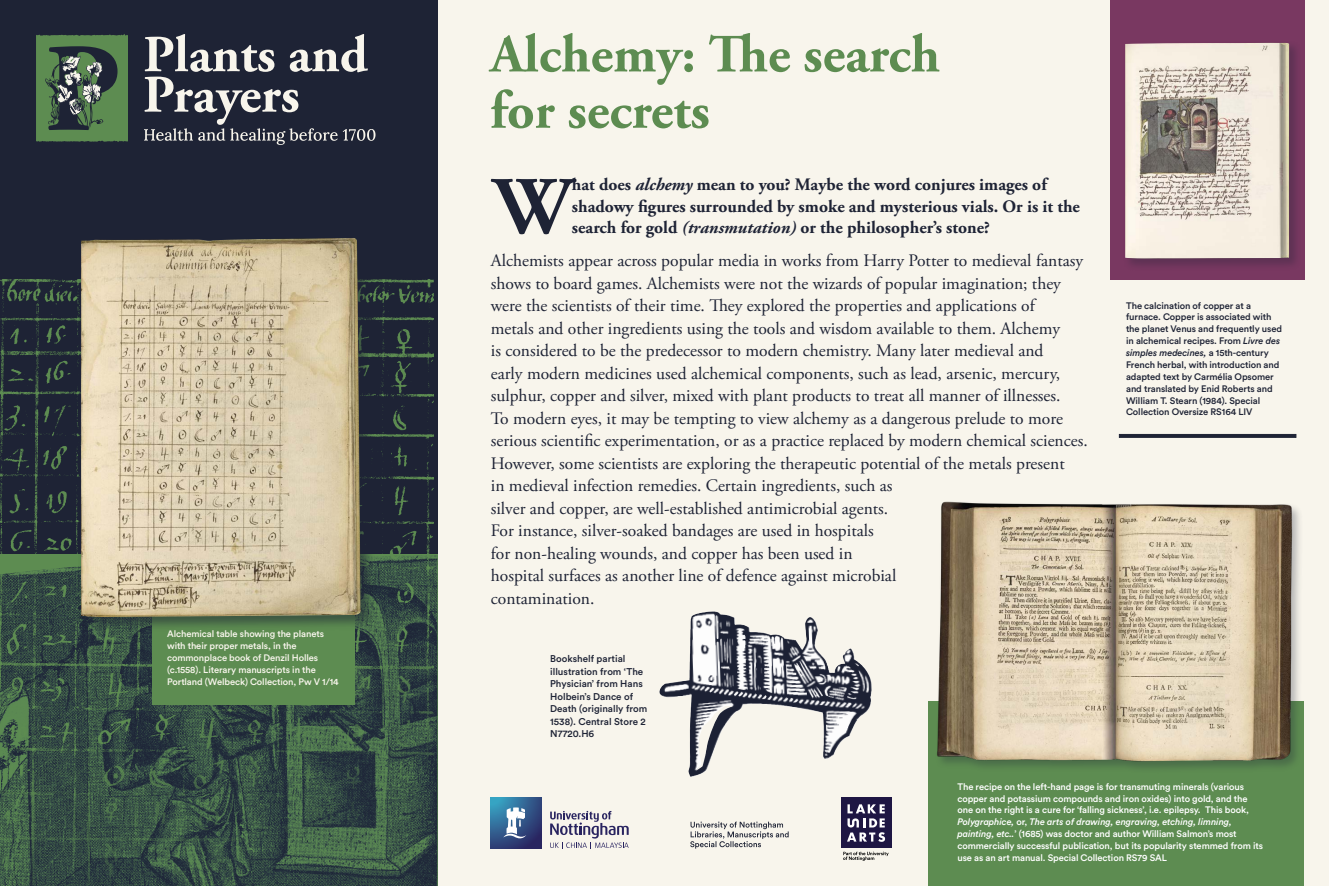
<style>
.page{position:relative;width:1329px;height:886px;background:#f8f5ec}
.page>*{position:absolute;margin:0;border:0;box-sizing:border-box;transform-origin:0 0}
.INTRO_dropcap_1{font:700 81.62px "Adobe Garamond Pro";color:#1e2335}
.Sentence_CASE_H1{font:700 53.75px/56.2px "Adobe Garamond Pro";color:#5d8c51}
.INTRO_pp1{font:17.5px/22.5px "Adobe Garamond Pro";color:#1e2335}
.INTRO_dropcap_1-2{font:700 17.5px/21.2px "Adobe Garamond Pro";color:#1e2335}
.OPT_1_caption{font:500 9.75px/12.5px "Circular Pro";color:#1e2335}
.OPT_1_caption-2{font:500 9.38px/11.9px "Circular Pro";letter-spacing:-.01em;color:#fff}
.OPT_1_caption-3{font:500 9.38px/11.9px "Circular Pro";letter-spacing:-.01em;color:#1e2335}
.OPT_1_caption-4{font:500 9.38px/11.9px "Circular Pro";letter-spacing:-.01em;color:#f8f5ec}
.s1{font-style:italic}
</style>
<div class="page">
<svg style="left:550px;top:811px;width:79px;height:37px"></svg>
<svg style="left:490px;top:797px;width:51px;height:51px;background:#30598a"></svg>
<svg style="left:503px;top:807px;width:23px;height:31px"></svg>
<svg style="left:690px;top:821px;width:99px;height:27px"></svg>
<svg style="left:843px;top:851px;width:46px;height:10px"></svg>
<div style="left:841px;top:797px;width:50px;height:51px;background:#1e1643"></div>
<svg style="left:847px;top:804px;width:38px;height:38px"></svg>
<div style="left:0;top:0;width:438px;height:886px;background:#1e2335"></div>
<img style="left:0;top:280px;width:434px;height:606px">
<svg style="left:1119px;top:434px;width:177px;height:4px"></svg>
<div style="left:1110px;top:0;width:194px;height:280px;background:#793861"></div>
<div style="left:1122px;top:40px;width:180px;height:231px;background:#1e2335;opacity:.3"></div>
<img style="left:1125px;top:43px;width:164px;height:216px">
<svg style="left:144px;top:34px;width:231px;height:111px"></svg>
<svg style="left:36px;top:34px;width:92px;height:108px"></svg>
<div style="left:928px;top:702px;width:376px;height:184px;background:#5d8c51"></div>
<div style="left:935px;top:500px;width:368px;height:273px;background:#1e2335;opacity:.3"></div>
<img style="left:936px;top:500px;width:358px;height:265px">
<div style="left:153px;top:607px;width:202px;height:98px;background:#5d8c51"></div>
<div style="left:78px;top:234px;width:299px;height:399px;background:#1e2335;opacity:.3"></div>
<div style="left:78px;top:235px;width:295px;height:394px;background:#1e2335;opacity:.3"></div>
<img style="left:81px;top:238px;width:281px;height:379px">
<img style="left:659px;top:611px;width:213px;height:166px">
<p class="OPT_1_caption-4" style="left:167px;top:627px;width:173px">Alchemical table showing the planets with their proper metals, in the commonplace book of Denzil Holles (c.1558). Literary manuscripts in the Portland (Welbeck) Collection, Pw V 1/14</p>
<h1 class="Sentence_CASE_H1" style="left:490px;top:27px;width:451px">Alchemy: The search for secrets</h1>
<p class="INTRO_dropcap_1-2" style="left:572px;top:175px;width:509px">hat does <span class="s1">alchemy</span> mean to you? Maybe the word conjures images of shadowy figures surrounded by smoke and mysterious vials. Or is it the search for gold <span class="s1">(transmutation)</span> or the philosopher’s stone?</p>
<p class="INTRO_pp1" style="left:491px;top:250px;width:598px">Alchemists appear across popular media in works from Harry Potter to medieval fantasy shows to board games. Alchemists were not the wizards of popular imagination; they were the scientists of their time. They explored the properties and applications of<br>metals and other ingredients using the tools and wisdom available to them. Alchemy<br>is considered to be the predecessor to modern chemistry. Many later medieval and<br>early modern medicines used alchemical components, such as lead, arsenic, mercury, sulphur, copper and silver, mixed with plant products to treat all manner of illnesses.<br>To modern eyes, it may be tempting to view alchemy as a dangerous prelude to more serious scientific experimentation, or as a practice replaced by modern chemical sciences.<br>However, some scientists are exploring the therapeutic potential of the metals present<br>in medieval infection remedies. Certain ingredients, such as<br>silver and copper, are well-established antimicrobial agents.<br>For instance, silver-soaked bandages are used in hospitals<br>for non-healing wounds, and copper has been used in<br>hospital surfaces as another line of defence against microbial<br>contamination.</p>
<p class="INTRO_dropcap_1" style="left:494px;top:160px;width:80px">W</p>
<p class="OPT_1_caption" style="left:550px;top:652px;width:99px">Bookshelf partial illustration from ‘The<br>Physician’ from Hans<br>Holbein’s Dance of<br>Death (originally from<br>1538). Central Store 2<br>N7720.H6</p>
<p class="OPT_1_caption-3" style="left:1126px;top:299px;width:157px">The calcination of copper at a furnace. Copper is associated with the planet Venus and frequently used in alchemical recipes. From <span class="s1">Livre des simples medecines,</span> a 15th-century French herbal, with introduction and adapted text by Carmélia Opsomer and translated by Enid Roberts and William T. Stearn (1984). Special Collection Oversize RS164 LIV</p>
<p class="OPT_1_caption-2" style="left:957px;top:780px;width:307px">The recipe on the left-hand page is for transmuting minerals (various copper and potassium compounds and iron oxides) into gold, and the one on the right is a cure for ‘falling sickness’, i.e. epilepsy. This book, <span class="s1">Polygraphice,</span> or, <span class="s1">The arts of drawing, engraving, etching, limning, painting, etc..</span>’ (1685) was doctor and author William Salmon’s most commercially successful publication, but its popularity stemmed from its use as an art manual. Special Collection RS79 SAL</p>
</div>
